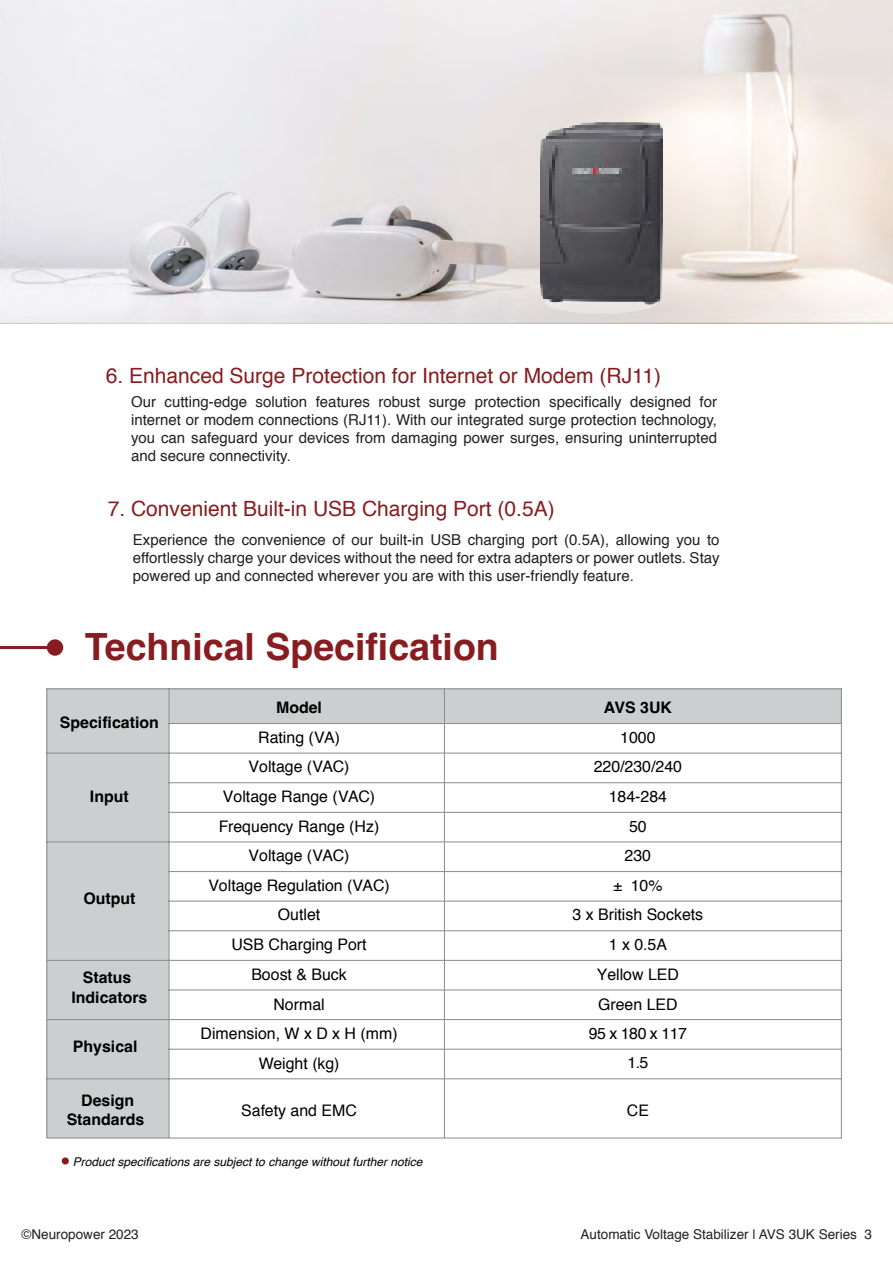
<style>
.page{position:relative;width:893px;height:1263px;background:#fff}
.page>*{position:absolute;margin:0;border:0;box-sizing:border-box;transform-origin:0 0}
.t1{font:700 37.5px "Helvetica";color:#871d20}
.t2{font:21px "Helvetica";color:#871d20}
.t3{font:15.9px/29.5px "Helvetica";color:#000;text-align:center}
.t4{font:700 15.9px/19px "Helvetica";color:#000;text-align:center}
.t5{font:15px/18px "Helvetica";color:#231f20;text-align:justify}
.t6{font:13.5px "Helvetica";color:#231f20}
.t7{font:italic 12px "Helvetica";color:#000}
</style>
<div class="page">
<svg style="left:0;top:639px;width:63px;height:17px"></svg>
<div style="left:46px;top:689px;width:123px;height:449px;background:#cccecf"></div>
<div style="left:125px;top:689px;width:716px;height:34px;background:#cccecf"></div>
<hr style="left:444px;top:689px;width:1px;height:449px;background:#8e9093">
<hr style="left:46px;top:689px;width:1px;height:449px;background:#8e9093">
<hr style="left:169px;top:689px;width:1px;height:449px;background:#8e9093">
<hr style="left:46px;top:688px;width:796px;height:1px;background:#8e9093">
<hr style="left:168px;top:723px;width:674px;height:1px;background:#8e9093">
<hr style="left:46px;top:753px;width:796px;height:1px;background:#8e9093">
<hr style="left:168px;top:782px;width:674px;height:1px;background:#8e9093">
<hr style="left:168px;top:812px;width:674px;height:1px;background:#8e9093">
<hr style="left:46px;top:841px;width:796px;height:1px;background:#8e9093">
<hr style="left:168px;top:871px;width:674px;height:1px;background:#8e9093">
<hr style="left:168px;top:901px;width:674px;height:1px;background:#8e9093">
<hr style="left:168px;top:930px;width:674px;height:1px;background:#8e9093">
<hr style="left:47px;top:960px;width:795px;height:1px;background:#8e9093">
<hr style="left:168px;top:989px;width:674px;height:1px;background:#8e9093">
<hr style="left:47px;top:1019px;width:795px;height:1px;background:#8e9093">
<hr style="left:168px;top:1049px;width:674px;height:1px;background:#8e9093">
<hr style="left:46px;top:1078px;width:796px;height:1px;background:#8e9093">
<hr style="left:47px;top:1137px;width:795px;height:1px;background:#8e9093">
<hr style="left:841px;top:689px;width:1px;height:449px;background:#8e9093">
<div style="left:62px;top:1157px;width:7px;height:7px;background:#871c1d;border-radius:50%"></div>
<img style="left:0;top:0;width:893px;height:324px">
<div style="left:545px;top:291px;width:112px;height:22px;background:#e8e5e3;border-radius:50%"></div>
<img style="left:540px;top:113px;width:122px;height:198px">
<h2 class="t2" style="left:106px;top:359px;width:557px">6. Enhanced Surge Protection for Internet or Modem (RJ11)</h2>
<p class="t5" style="left:131px;top:393px;width:588px">Our cutting-edge solution features robust surge protection specifically designed for internet or modem connections (RJ11). With our integrated surge protection technology, you can safeguard your devices from damaging power surges, ensuring uninterrupted and secure connectivity.</p>
<h2 class="t2" style="left:108px;top:492px;width:449px">7. Convenient Built-in USB Charging Port (0.5A)</h2>
<p class="t5" style="left:133px;top:531px;width:588px">Experience the convenience of our built-in USB charging port (0.5A), allowing you to effortlessly charge your devices without the need for extra adapters or power outlets. Stay powered up and connected wherever you are with this user-friendly feature.</p>
<h1 class="t1" style="left:85px;top:624px;width:416px">Technical Specification</h1>
<p class="t4" style="left:60px;top:714px;width:100px">Specification</p>
<p class="t4" style="left:90px;top:788px;width:40px">Input</p>
<p class="t4" style="left:83px;top:891px;width:54px">Output</p>
<p class="t4" style="left:276px;top:700px;width:47px">Model</p>
<p class="t4" style="left:604px;top:700px;width:70px">AVS 3UK</p>
<p class="t3" style="left:258px;top:723px;width:83px">Rating (VA)</p>
<p class="t3" style="left:620px;top:723px;width:37px">1000</p>
<p class="t3" style="left:249px;top:752px;width:102px">Voltage (VAC)</p>
<p class="t3" style="left:594px;top:752px;width:90px">220/230/240</p>
<p class="t3" style="left:223px;top:782px;width:154px">Voltage Range (VAC)</p>
<p class="t3" style="left:609px;top:782px;width:60px">184-284</p>
<p class="t3" style="left:219px;top:812px;width:162px">Frequency Range (Hz)</p>
<p class="t3" style="left:629px;top:812px;width:19px">50</p>
<p class="t3" style="left:249px;top:841px;width:102px">Voltage (VAC)</p>
<p class="t3" style="left:625px;top:841px;width:28px">230</p>
<p class="t3" style="left:208px;top:871px;width:183px">Voltage Regulation (VAC)</p>
<p class="t3" style="left:613px;top:871px;width:51px">± 10%</p>
<p class="t3" style="left:278px;top:900px;width:44px">Outlet</p>
<p class="t3" style="left:572px;top:900px;width:132px">3 x British Sockets</p>
<p class="t3" style="left:231px;top:930px;width:137px">USB Charging Port</p>
<p class="t3" style="left:609px;top:930px;width:60px">1 x 0.5A</p>
<p class="t4" style="left:71px;top:970px;width:77px">Status<br>Indicators</p>
<p class="t3" style="left:251px;top:960px;width:97px">Boost &amp; Buck</p>
<p class="t3" style="left:273px;top:990px;width:53px">Normal</p>
<p class="t4" style="left:73px;top:1039px;width:66px">Physical</p>
<p class="t3" style="left:201px;top:1019px;width:198px">Dimension, W x D x H (mm)<br>Weight (kg)</p>
<p class="t3" style="left:597px;top:960px;width:84px;text-align:left">Yellow LED<br>Green LED</p>
<p class="t3" style="left:589px;top:1019px;width:99px">95 x 180 x 117</p>
<p class="t3" style="left:627px;top:1048px;width:23px">1.5</p>
<p class="t4" style="left:67px;top:1093px;width:79px">Design<br>Standards</p>
<p class="t3" style="left:241px;top:1096px;width:117px">Safety and EMC</p>
<p class="t3" style="left:627px;top:1096px;width:24px">CE</p>
<p class="t7" style="left:73px;top:1152px;width:351px">Product specifications are subject to change without further notice</p>
<p class="t6" style="left:22px;top:1224px;width:119px">©Neuropower 2023</p>
<p class="t6" style="left:581px;top:1224px;width:293px">Automatic Voltage Stabilizer | AVS 3UK Series 3</p>
</div>
